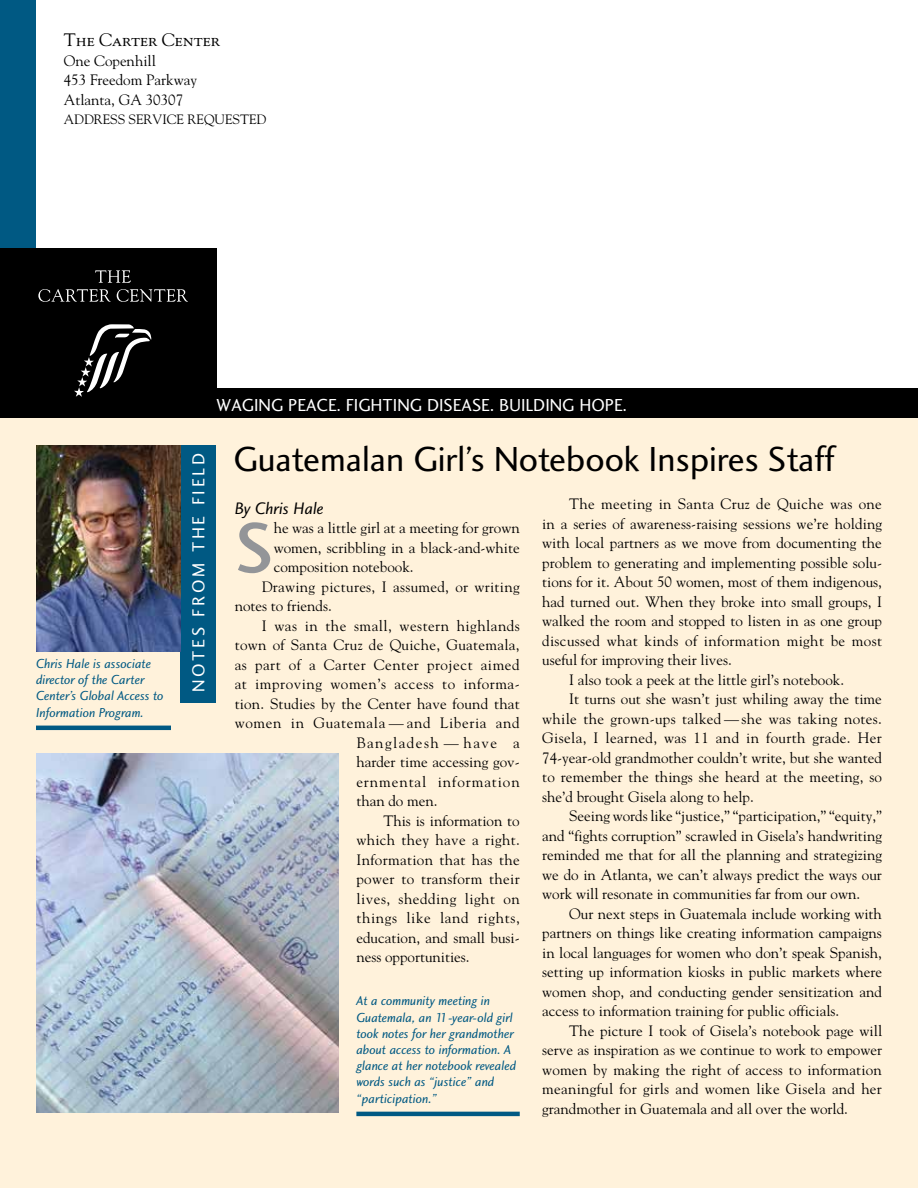
<style>
.page{position:relative;width:918px;height:1188px;background:#fff}
.page>*{position:absolute;margin:0;border:0;box-sizing:border-box;transform-origin:0 0}
.t1{font:73.5px "Charlotte Sans Medium Plain";color:#939598}
.t2{font:36px "Charlotte Sans Book Plain";color:#000}
.t3{font:18px "Charlotte Sans Book Plain";color:#fff}
.t4{font:18px "Charlotte Sans Book Plain";letter-spacing:.15em;color:#fff}
.t5{font:18px "Goudy SC";color:#000}
.t6{font:17.25px "Charlotte Sans Book Italic Plain";color:#000}
.t7{font:15px/19.5px "Goudy";color:#000}
.t8{font:15px "Goudy";letter-spacing:.02em;color:#000}
.t9{font:15px "Goudy";letter-spacing:.025em;color:#000}
.t10{font:15px "Goudy";letter-spacing:.035em;color:#000}
.t11{font:15px "Goudy";letter-spacing:.045em;color:#000}
.t12{font:15px "Goudy";letter-spacing:.03em;color:#000}
.t13{font:15px "Goudy";letter-spacing:.06em;color:#000}
.t14{font:15px "Goudy";letter-spacing:.1em;color:#000}
.t15{font:13.5px/16.2px "Charlotte Sans Book Italic Plain";color:#005983}
.t16{font:13.5px "Goudy";color:#000}
</style>
<div class="page">
<div style="left:0;top:412px;width:918px;height:776px;background:#fff2db"></div>
<div style="left:0;top:0;width:36px;height:401px;background:#005983"></div>
<div style="left:0;top:388px;width:918px;height:30px;background:#000"></div>
<div style="left:0;top:248px;width:216px;height:164px;background:#000"></div>
<svg style="left:74px;top:324px;width:77px;height:73px"></svg>
<svg style="left:95px;top:270px;width:36px;height:13px"></svg>
<svg style="left:38px;top:289px;width:73px;height:13px"></svg>
<svg style="left:117px;top:289px;width:71px;height:13px"></svg>
<div style="left:180px;top:445px;width:36px;height:258px;background:#005983"></div>
<img style="left:36px;top:445px;width:144px;height:206px">
<hr style="left:36px;top:726px;width:135px;height:4px;background:#005983">
<hr style="left:356px;top:1112px;width:164px;height:4px;background:#005983">
<img style="left:36px;top:753px;width:302px;height:360px">
<p class="t5" style="left:64px;top:30px;width:157px">The Carter Center</p>
<p class="t7" style="left:64px;top:51px;width:135px">One Copenhill<br>453 Freedom Parkway<br>Atlanta, GA 30307</p>
<p class="t16" style="left:64px;top:111px;width:204px">ADDRESS SERVICE REQUESTED</p>
<p class="t15" style="left:36px;top:655px;width:129px">Chris Hale is associate director of the Carter<br>Center’s Global Access to<br>Information Program.</p>
<p class="t3" style="left:216px;top:394px;width:410px">WAGING PEACE. FIGHTING DISEASE. BUILDING HOPE.</p>
<p class="t4" style="left:188px;top:692px;width:241px;rotate:-90deg">NOTES FROM THE FIELD</p>
<h2 class="t2" style="left:233px;top:438px;width:603px">Guatemalan Girl’s Notebook Inspires Staff</h2>
<p class="t8" style="left:569px;top:495px;width:314px">The meeting in Santa Cruz de Quiche was one</p>
<p class="t7" style="left:542px;top:514px;width:341px">in a series of awareness-raising sessions we’re holding</p>
<p class="t7" style="left:542px;top:533px;width:341px">with local partners as we move from documenting the</p>
<p class="t7" style="left:542px;top:553px;width:341px">problem to generating and implementing possible solu-</p>
<p class="t7" style="left:542px;top:572px;width:341px">tions for it. About 50 women, most of them indigenous,</p>
<p class="t7" style="left:542px;top:592px;width:341px">had turned out. When they broke into small groups, I</p>
<p class="t7" style="left:542px;top:611px;width:341px">walked the room and stopped to listen in as one group</p>
<p class="t9" style="left:542px;top:631px;width:341px">discussed what kinds of information might be most</p>
<p class="t7" style="left:542px;top:650px;width:191px">useful for improving their lives.</p>
<p class="t7" style="left:569px;top:670px;width:276px">I also took a peek at the little girl’s notebook.</p>
<p class="t7" style="left:569px;top:689px;width:314px">It turns out she wasn’t just whiling away the time</p>
<p class="t8" style="left:542px;top:709px;width:341px">while the grown-ups talked — she was taking notes.</p>
<p class="t9" style="left:542px;top:729px;width:341px">Gisela, I learned, was 11 and in fourth grade. Her</p>
<p class="t7" style="left:542px;top:748px;width:341px">74-year-old grandmother couldn’t write, but she wanted</p>
<p class="t7" style="left:542px;top:767px;width:341px">to remember the things she heard at the meeting, so</p>
<p class="t7" style="left:542px;top:787px;width:213px">she’d brought Gisela along to help.</p>
<p class="t7" style="left:569px;top:806px;width:314px">Seeing words like “justice,” “participation,” “equity,”</p>
<p class="t7" style="left:542px;top:826px;width:341px">and “fights corruption” scrawled in Gisela’s handwriting</p>
<p class="t7" style="left:542px;top:845px;width:341px">reminded me that for all the planning and strategizing</p>
<p class="t7" style="left:542px;top:865px;width:341px">we do in Atlanta, we can’t always predict the ways our</p>
<p class="t7" style="left:542px;top:884px;width:319px">work will resonate in communities far from our own.</p>
<p class="t7" style="left:569px;top:904px;width:314px">Our next steps in Guatemala include working with</p>
<p class="t7" style="left:542px;top:923px;width:341px">partners on things like creating information campaigns</p>
<p class="t7" style="left:542px;top:943px;width:341px">in local languages for women who don’t speak Spanish,</p>
<p class="t7" style="left:542px;top:962px;width:342px">setting up information kiosks in public markets where</p>
<p class="t7" style="left:542px;top:982px;width:341px">women shop, and conducting gender sensitization and</p>
<p class="t7" style="left:542px;top:1001px;width:299px">access to information training for public officials.</p>
<p class="t7" style="left:569px;top:1021px;width:314px">The picture I took of Gisela’s notebook page will</p>
<p class="t7" style="left:542px;top:1040px;width:341px">serve as inspiration as we continue to work to empower</p>
<p class="t7" style="left:542px;top:1060px;width:341px">women by making the right of access to information</p>
<p class="t8" style="left:542px;top:1080px;width:341px">meaningful for girls and women like Gisela and her</p>
<p class="t7" style="left:542px;top:1099px;width:307px">grandmother in Guatemala and all over the world.</p>
<p class="t6" style="left:235px;top:498px;width:90px">By Chris Hale</p>
<h1 class="t1" style="left:235px;top:504px;width:40px">S</h1>
<p class="t7" style="left:274px;top:518px;width:248px">he was a little girl at a meeting for grown</p>
<p class="t7" style="left:274px;top:537px;width:248px">women, scribbling in a black-and-white</p>
<p class="t7" style="left:274px;top:557px;width:141px">composition notebook.</p>
<p class="t8" style="left:262px;top:577px;width:259px">Drawing pictures, I assumed, or writing</p>
<p class="t7" style="left:235px;top:596px;width:99px">notes to friends.</p>
<p class="t12" style="left:262px;top:616px;width:260px">I was in the small, western highlands</p>
<p class="t8" style="left:235px;top:636px;width:286px">town of Santa Cruz de Quiche, Guatemala,</p>
<p class="t10" style="left:235px;top:655px;width:286px">as part of a Carter Center project aimed</p>
<p class="t10" style="left:235px;top:675px;width:286px">at improving women’s access to informa-</p>
<p class="t7" style="left:235px;top:693px;width:287px">tion. Studies by the Center have found that</p>
<p class="t11" style="left:235px;top:714px;width:287px">women in Guatemala — and Liberia and</p>
<p class="t14" style="left:356px;top:733px;width:165px">Bangladesh — have a</p>
<p class="t7" style="left:356px;top:752px;width:165px">harder time accessing gov-</p>
<p class="t13" style="left:356px;top:772px;width:165px">ernmental information</p>
<p class="t7" style="left:356px;top:791px;width:83px">than do men.</p>
<p class="t7" style="left:383px;top:810px;width:138px">This is information to</p>
<p class="t8" style="left:356px;top:831px;width:165px">which they have a right.</p>
<p class="t8" style="left:356px;top:850px;width:165px">Information that has the</p>
<p class="t9" style="left:356px;top:870px;width:165px">power to transform their</p>
<p class="t10" style="left:356px;top:889px;width:165px">lives, shedding light on</p>
<p class="t11" style="left:356px;top:909px;width:165px">things like land rights,</p>
<p class="t7" style="left:356px;top:927px;width:165px">education, and small busi-</p>
<p class="t7" style="left:356px;top:947px;width:115px">ness opportunities.</p>
<p class="t15" style="left:356px;top:993px;width:161px">At a community meeting in<br>Guatemala, an 11-year-old girl took notes for her grandmother about access to information. A glance at her notebook revealed words such as “justice” and “participation.”</p>
</div>
